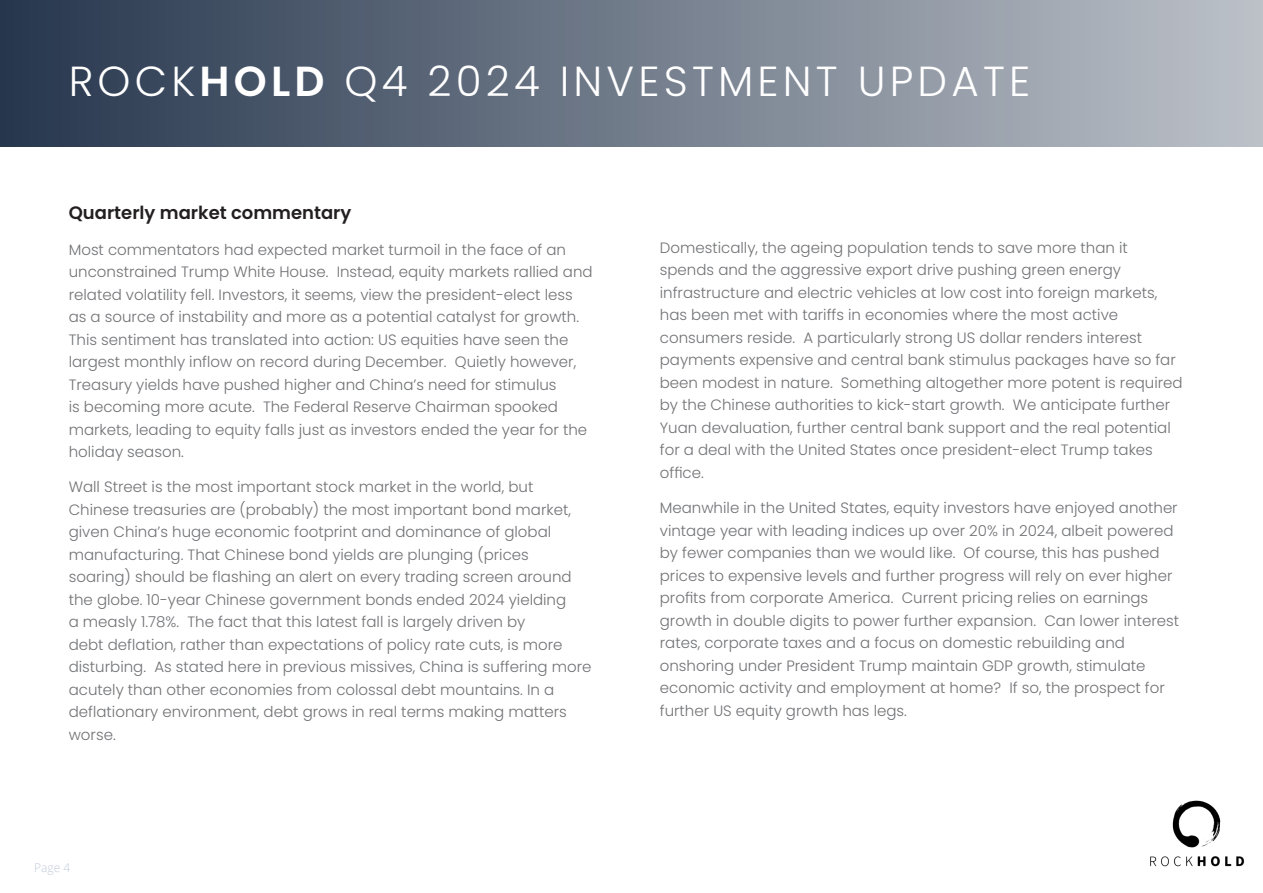
<style>
.page{position:relative;width:1263px;height:893px;background:#fff}
.page>*{position:absolute;margin:0;border:0;box-sizing:border-box;transform-origin:0 0}
.t1{font:300 42px "Poppins";letter-spacing:.1em;color:#fff}
.Body_Text{font:600 18px "Poppins";color:#231f20}
.Body_Text-2{font:300 15px/22.5px "Poppins";color:#717275}
.t2{font:300 12px "Open Sans";color:#c0cada}
.s1{font-weight:600}
</style>
<div class="page">
<div style="left:0;top:0;width:1263px;height:147px;background:linear-gradient(to right,#27364d,#bdc2c9)"></div>
<img style="left:1150px;top:800px;width:95px;height:67px">
<p class="t1" style="left:69px;top:57px;width:963px">ROCK<span class="s1">HOLD</span> Q4 2024 INVESTMENT UPDATE</p>
<p class="Body_Text" style="left:69px;top:203px;width:284px">Quarterly market commentary</p>
<p class="Body_Text-2" style="left:69px;top:238px;width:525px">Most commentators had expected market turmoil in the face of an unconstrained Trump White House. Instead, equity markets rallied and related volatility fell. Investors, it seems, view the president-elect less as a source of instability and more as a potential catalyst for growth.<br>This sentiment has translated into action: US equities have seen the largest monthly inflow on record during December. Quietly however, Treasury yields have pushed higher and China’s need for stimulus<br>is becoming more acute. The Federal Reserve Chairman spooked markets, leading to equity falls just as investors ended the year for the holiday season.</p>
<p class="Body_Text-2" style="left:69px;top:476px;width:524px">Wall Street is the most important stock market in the world, but Chinese treasuries are (probably) the most important bond market, given China’s huge economic footprint and dominance of global manufacturing. That Chinese bond yields are plunging (prices soaring) should be flashing an alert on every trading screen around the globe. 10-year Chinese government bonds ended 2024 yielding<br>a measly 1.78%. The fact that this latest fall is largely driven by<br>debt deflation, rather than expectations of policy rate cuts, is more disturbing. As stated here in previous missives, China is suffering more acutely than other economies from colossal debt mountains. In a deflationary environment, debt grows in real terms making matters worse.</p>
<p class="t2" style="left:34px;top:860px;width:38px">Page 4</p>
<p class="Body_Text-2" style="left:660px;top:236px;width:524px">Domestically, the ageing population tends to save more than it spends and the aggressive export drive pushing green energy infrastructure and electric vehicles at low cost into foreign markets, has been met with tariffs in economies where the most active consumers reside. A particularly strong US dollar renders interest payments expensive and central bank stimulus packages have so far been modest in nature. Something altogether more potent is required by the Chinese authorities to kick-start growth. We anticipate further Yuan devaluation, further central bank support and the real potential for a deal with the United States once president-elect Trump takes office.</p>
<p class="Body_Text-2" style="left:660px;top:497px;width:521px">Meanwhile in the United States, equity investors have enjoyed another vintage year with leading indices up over 20% in 2024, albeit powered by fewer companies than we would like. Of course, this has pushed prices to expensive levels and further progress will rely on ever higher profits from corporate America. Current pricing relies on earnings growth in double digits to power further expansion. Can lower interest rates, corporate taxes and a focus on domestic rebuilding and onshoring under President Trump maintain GDP growth, stimulate economic activity and employment at home? If so, the prospect for further US equity growth has legs.</p>
</div>
